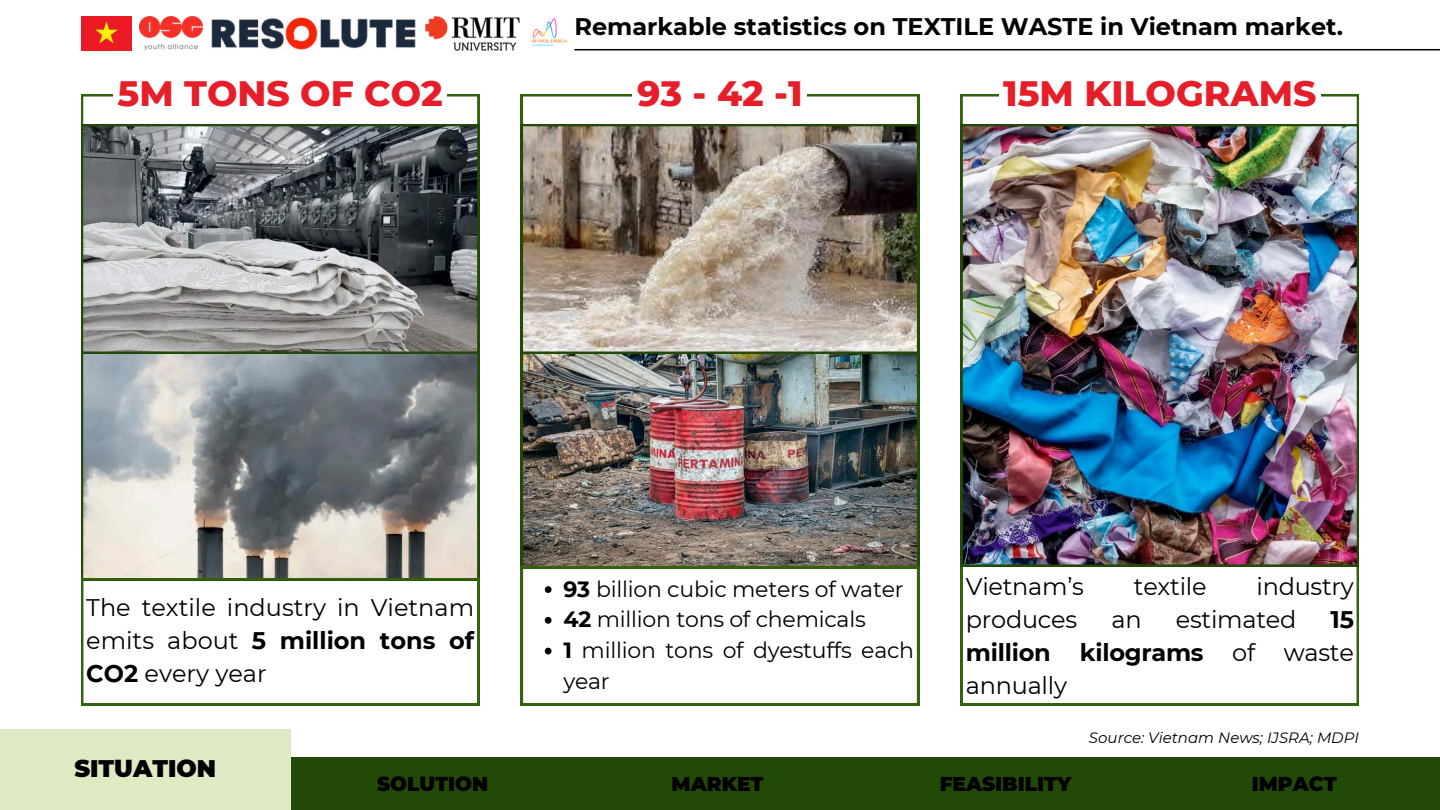
<style>
.page{position:relative;width:1440px;height:810px;background:#fff}
.page>*{position:absolute;margin:0;border:0;box-sizing:border-box;transform-origin:0 0}
.t1{font:800 36px "Montserrat";color:#e61e2a}
.t2{font:24px/33px "Montserrat";letter-spacing:-.01em;color:#000;text-align:justify}
.t3{font:700 24px/33px "Montserrat";color:#000;text-align:justify}
.t4{font:900 24px "Montserrat";color:#000}
.t5{font:22px/30.8px "Montserrat";letter-spacing:-.01em;color:#000}
.t6{font:900 20px "Montserrat";color:#000}
.t7{font:italic 15px "Montserrat";color:#000}
.s1{font-weight:700}
.s2{font-weight:400}
</style>
<div class="page">
<hr style="left:574px;top:49px;width:866px;height:1px;background:#000">
<svg style="left:81px;top:354px;width:398px;height:224px;background:#969999"></svg>
<svg style="left:81px;top:124px;width:398px;height:230px;background:#7b7e7e"></svg>
<svg style="left:81px;top:578px;width:398px;height:127px"></svg>
<img style="left:521px;top:354px;width:398px;height:213px">
<img style="left:521px;top:124px;width:398px;height:230px">
<svg style="left:521px;top:567px;width:398px;height:138px"></svg>
<svg style="left:545px;top:586px;width:7px;height:7px"></svg>
<svg style="left:545px;top:617px;width:7px;height:7px"></svg>
<svg style="left:545px;top:648px;width:7px;height:6px"></svg>
<svg style="left:961px;top:567px;width:398px;height:138px"></svg>
<img style="left:961px;top:124px;width:398px;height:443px">
<img style="left:211px;top:17px;width:205px;height:33px">
<img style="left:139px;top:16px;width:63px;height:34px">
<img style="left:81px;top:16px;width:50px;height:34px">
<img style="left:425px;top:16px;width:95px;height:34px">
<img style="left:532px;top:16px;width:36px;height:31px">
<div style="left:0;top:729px;width:291px;height:81px;background:#deeac3"></div>
<div style="left:291px;top:757px;width:283px;height:53px;background:#234907"></div>
<div style="left:570px;top:757px;width:296px;height:53px;background:#234907"></div>
<div style="left:858px;top:757px;width:296px;height:53px;background:#234907"></div>
<div style="left:1149px;top:757px;width:291px;height:53px;background:#234907"></div>
<p class="t1" style="left:118px;top:71px;width:327px">5M TONS OF CO2</p>
<p class="t3" style="left:574px;top:10px;width:770px">Remarkable statistics on TEXTILE WASTE in Vietnam market.</p>
<p class="t1" style="left:637px;top:71px;width:167px">93 - 42 -1</p>
<p class="t1" style="left:1003px;top:71px;width:315px">15M KILOGRAMS</p>
<p class="t2" style="left:86px;top:591px;width:389px">The textile industry in Vietnam emits about <span class="s1">5 million tons of CO2</span> every year</p>
<p class="t5" style="left:563px;top:573px;width:342px"><span class="s1">93</span> billion cubic meters of water</p>
<h4 class="t5" style="left:563px;top:604px;width:304px"><span class="s1">42</span> million tons of chemicals</h4>
<h1 class="t5" style="left:563px;top:635px;width:352px"><span class="s1">1</span> million tons of dyestuffs each year</h1>
<p class="t2" style="left:966px;top:570px;width:120px">Vietnam’s</p>
<p class="t2" style="left:1134px;top:570px;width:74px">textile</p>
<p class="t2" style="left:1256px;top:570px;width:99px">industry</p>
<p class="t2" style="left:966px;top:603px;width:113px">produces</p>
<p class="t2" style="left:1111px;top:603px;width:32px">an</p>
<p class="t2" style="left:1176px;top:603px;width:122px">estimated</p>
<p class="t3" style="left:966px;top:603px;width:390px;text-indent:365px">15 million kilograms <span class="s2">of waste annually</span></p>
<h3 class="t7" style="left:1089px;top:728px;width:272px">Source: Vietnam News; IJSRA; MDPI</h3>
<p class="t4" style="left:74px;top:754px;width:143px">SITUATION</p>
<h5 class="t6" style="left:377px;top:772px;width:113px">SOLUTION</h5>
<h5 class="t6" style="left:672px;top:772px;width:93px">MARKET</h5>
<h5 class="t6" style="left:940px;top:772px;width:133px">FEASIBILITY</h5>
<h5 class="t6" style="left:1252px;top:772px;width:86px">IMPACT</h5>
</div>
